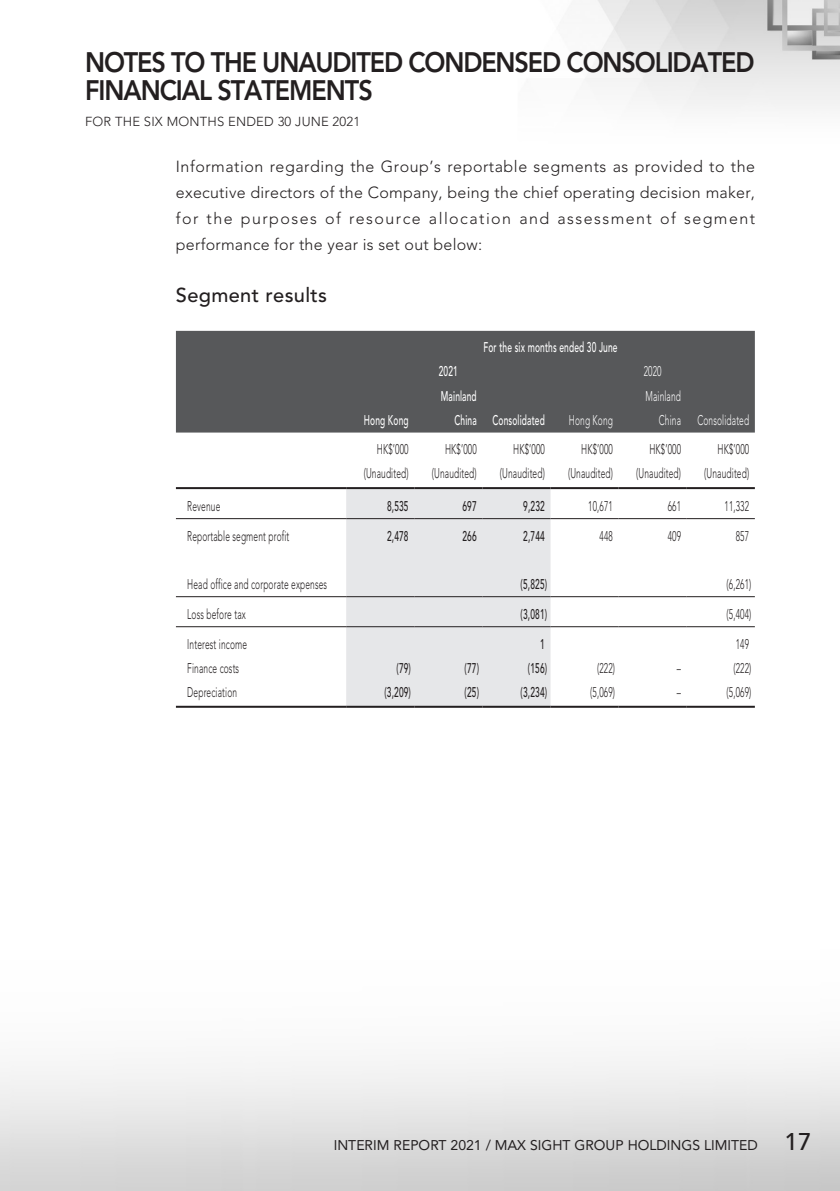
<style>
.page{position:relative;width:840px;height:1191px;background:#fff}
.page>*{position:absolute;margin:0;border:0;box-sizing:border-box;transform-origin:0 0}
.t1{font:800 28px/28px "Avenir LT Std";letter-spacing:-.045em;color:#231f20;scale:.9 1}
._02_H2{font:500 20px "Avenir LT Std";letter-spacing:.015em;color:#231f20}
._00_txt{font:300 16px/26px "Avenir LT Std";letter-spacing:.015em;color:#231f20;text-align:justify}
._50_Table_txt{font:300 14px "Avenir LT Std";letter-spacing:.015em;color:#231f20;scale:.6 1}
._50_Table_txt-2{font:500 14px "Avenir LT Std";letter-spacing:.015em;color:#231f20;scale:.6 1}
._50_Table_txt-3{font:500 14px "Avenir LT Std";letter-spacing:.015em;color:#fff;scale:.6 1}
.t2{font:14px "Avenir LT Std";color:#231f20}
._50_Table_txt-4{font:300 14px "Avenir LT Std";letter-spacing:.015em;color:#fff;scale:.6 1}
.t3{font:300 13px "Avenir LT Std";letter-spacing:.015em;color:#231f20}
.s1{font-weight:500;font-size:24px}
</style>
<div class="page">
<img style="left:0;top:0;width:839px;height:1191px">
<div style="left:176px;top:331px;width:578px;height:101px;background:#57585a"></div>
<div style="left:346px;top:489px;width:204px;height:216px;background:#e6e7e9"></div>
<hr style="left:176px;top:487px;width:170px;height:2px;background:#231f20">
<hr style="left:346px;top:487px;width:68px;height:2px;background:#231f20">
<hr style="left:414px;top:487px;width:68px;height:2px;background:#231f20">
<hr style="left:482px;top:487px;width:68px;height:2px;background:#231f20">
<hr style="left:550px;top:487px;width:68px;height:2px;background:#231f20">
<hr style="left:618px;top:487px;width:68px;height:2px;background:#231f20">
<hr style="left:686px;top:487px;width:68px;height:2px;background:#231f20">
<hr style="left:176px;top:518px;width:170px;height:1px;background:#231f20">
<hr style="left:346px;top:518px;width:68px;height:1px;background:#231f20">
<hr style="left:414px;top:518px;width:68px;height:1px;background:#231f20">
<hr style="left:482px;top:518px;width:68px;height:1px;background:#231f20">
<hr style="left:550px;top:518px;width:68px;height:1px;background:#231f20">
<hr style="left:618px;top:518px;width:68px;height:1px;background:#231f20">
<hr style="left:686px;top:518px;width:68px;height:1px;background:#231f20">
<hr style="left:176px;top:596px;width:170px;height:1px;background:#231f20">
<hr style="left:346px;top:596px;width:68px;height:1px;background:#231f20">
<hr style="left:414px;top:596px;width:68px;height:1px;background:#231f20">
<hr style="left:482px;top:596px;width:68px;height:1px;background:#231f20">
<hr style="left:550px;top:596px;width:68px;height:1px;background:#231f20">
<hr style="left:618px;top:596px;width:68px;height:1px;background:#231f20">
<hr style="left:686px;top:596px;width:68px;height:1px;background:#231f20">
<hr style="left:176px;top:626px;width:170px;height:1px;background:#231f20">
<hr style="left:346px;top:626px;width:68px;height:1px;background:#231f20">
<hr style="left:414px;top:626px;width:68px;height:1px;background:#231f20">
<hr style="left:482px;top:626px;width:68px;height:1px;background:#231f20">
<hr style="left:550px;top:626px;width:68px;height:1px;background:#231f20">
<hr style="left:618px;top:626px;width:68px;height:1px;background:#231f20">
<hr style="left:686px;top:626px;width:68px;height:1px;background:#231f20">
<hr style="left:176px;top:705px;width:170px;height:2px;background:#231f20">
<hr style="left:346px;top:705px;width:68px;height:2px;background:#231f20">
<hr style="left:414px;top:705px;width:68px;height:2px;background:#231f20">
<hr style="left:482px;top:705px;width:68px;height:2px;background:#231f20">
<hr style="left:550px;top:705px;width:68px;height:2px;background:#231f20">
<hr style="left:618px;top:705px;width:68px;height:2px;background:#231f20">
<hr style="left:686px;top:705px;width:68px;height:2px;background:#231f20">
<h1 class="t1" style="left:85px;top:49px;width:744px">NOTES TO THE UNAUDITED CONDENSED CONSOLIDATED<br>FINANCIAL STATEMENTS</h1>
<p class="t3" style="left:85px;top:114px;width:276px">FOR THE SIX MONTHS ENDED 30 JUNE 2021</p>
<p class="_00_txt" style="left:176px;top:154px;width:580px">Information regarding the Group’s reportable segments as provided to the executive directors of the Company, being the chief operating decision maker, for the purposes of resource allocation and assessment of segment performance for the year is set out below:</p>
<p class="_02_H2" style="left:176px;top:284px;width:153px">Segment results</p>
<p class="_50_Table_txt-3" style="left:483px;top:339px;width:225px">For the six months ended 30 June</p>
<p class="_50_Table_txt-3" style="left:438px;top:363px;width:33px">2021</p>
<p class="_50_Table_txt-4" style="left:643px;top:363px;width:31px">2020</p>
<p class="_50_Table_txt-3" style="left:363px;top:411px;width:76px">Hong Kong</p>
<p class="_50_Table_txt-3" style="left:440px;top:387px;width:61px">Mainland</p>
<p class="_50_Table_txt-3" style="left:454px;top:411px;width:39px">China</p>
<p class="_50_Table_txt-3" style="left:492px;top:411px;width:89px">Consolidated</p>
<p class="_50_Table_txt-4" style="left:568px;top:411px;width:75px">Hong Kong</p>
<p class="_50_Table_txt-4" style="left:645px;top:387px;width:61px">Mainland</p>
<p class="_50_Table_txt-4" style="left:658px;top:411px;width:38px">China</p>
<p class="_50_Table_txt-4" style="left:697px;top:411px;width:88px">Consolidated</p>
<p class="_50_Table_txt" style="left:377px;top:441px;width:54px">HK$’000</p>
<p class="_50_Table_txt" style="left:445px;top:441px;width:54px">HK$’000</p>
<p class="_50_Table_txt" style="left:513px;top:441px;width:54px">HK$’000</p>
<p class="_50_Table_txt" style="left:581px;top:441px;width:54px">HK$’000</p>
<p class="_50_Table_txt" style="left:649px;top:441px;width:54px">HK$’000</p>
<p class="_50_Table_txt" style="left:717px;top:441px;width:54px">HK$’000</p>
<p class="_50_Table_txt" style="left:363px;top:465px;width:76px">(Unaudited)</p>
<p class="_50_Table_txt" style="left:431px;top:465px;width:76px">(Unaudited)</p>
<p class="_50_Table_txt" style="left:499px;top:465px;width:76px">(Unaudited)</p>
<p class="_50_Table_txt" style="left:567px;top:465px;width:76px">(Unaudited)</p>
<p class="_50_Table_txt" style="left:635px;top:465px;width:76px">(Unaudited)</p>
<p class="_50_Table_txt" style="left:703px;top:465px;width:76px">(Unaudited)</p>
<p class="_50_Table_txt" style="left:187px;top:497px;width:57px">Revenue</p>
<p class="_50_Table_txt-2" style="left:387px;top:498px;width:37px">8,535</p>
<p class="_50_Table_txt-2" style="left:462px;top:498px;width:25px">697</p>
<p class="_50_Table_txt-2" style="left:523px;top:498px;width:37px">9,232</p>
<p class="_50_Table_txt" style="left:588px;top:497px;width:43px">10,671</p>
<p class="_50_Table_txt" style="left:667px;top:497px;width:24px">661</p>
<p class="_50_Table_txt" style="left:724px;top:497px;width:43px">11,332</p>
<p class="_50_Table_txt" style="left:187px;top:528px;width:172px">Reportable segment profit</p>
<p class="_50_Table_txt-2" style="left:387px;top:528px;width:37px">2,478</p>
<p class="_50_Table_txt-2" style="left:462px;top:528px;width:25px">266</p>
<p class="_50_Table_txt-2" style="left:523px;top:528px;width:37px">2,744</p>
<p class="_50_Table_txt" style="left:599px;top:528px;width:24px">448</p>
<p class="_50_Table_txt" style="left:667px;top:528px;width:24px">409</p>
<p class="_50_Table_txt" style="left:735px;top:528px;width:24px">857</p>
<p class="_50_Table_txt" style="left:187px;top:576px;width:234px">Head office and corporate expenses</p>
<p class="_50_Table_txt-2" style="left:520px;top:576px;width:46px">(5,825)</p>
<p class="_50_Table_txt" style="left:726px;top:576px;width:43px">(6,261)</p>
<p class="_50_Table_txt" style="left:187px;top:606px;width:99px">Loss before tax</p>
<p class="_50_Table_txt-2" style="left:520px;top:606px;width:46px">(3,081)</p>
<p class="_50_Table_txt" style="left:726px;top:606px;width:43px">(5,404)</p>
<p class="_50_Table_txt" style="left:187px;top:636px;width:101px">Interest income</p>
<p class="_50_Table_txt-2" style="left:540px;top:636px;width:9px">1</p>
<p class="_50_Table_txt" style="left:735px;top:636px;width:24px">149</p>
<p class="_50_Table_txt" style="left:187px;top:660px;width:88px">Finance costs</p>
<p class="_50_Table_txt-2" style="left:396px;top:660px;width:26px">(79)</p>
<p class="_50_Table_txt-2" style="left:464px;top:660px;width:26px">(77)</p>
<p class="_50_Table_txt-2" style="left:527px;top:660px;width:34px">(156)</p>
<p class="_50_Table_txt" style="left:596px;top:660px;width:32px">(222)</p>
<p class="_50_Table_txt" style="left:676px;top:660px;width:8px">–</p>
<p class="_50_Table_txt" style="left:733px;top:660px;width:32px">(222)</p>
<p class="_50_Table_txt" style="left:187px;top:684px;width:85px">Depreciation</p>
<p class="_50_Table_txt-2" style="left:384px;top:684px;width:46px">(3,209)</p>
<p class="_50_Table_txt-2" style="left:464px;top:684px;width:26px">(25)</p>
<p class="_50_Table_txt-2" style="left:520px;top:684px;width:46px">(3,234)</p>
<p class="_50_Table_txt" style="left:590px;top:684px;width:43px">(5,069)</p>
<p class="_50_Table_txt" style="left:676px;top:684px;width:8px">–</p>
<p class="_50_Table_txt" style="left:726px;top:684px;width:43px">(5,069)</p>
<p class="t2" style="left:333px;top:1136px;width:479px">INTERIM REPORT 2021 / MAX SIGHT GROUP HOLDINGS LIMITED <span class="s1">17</span></p>
</div>
